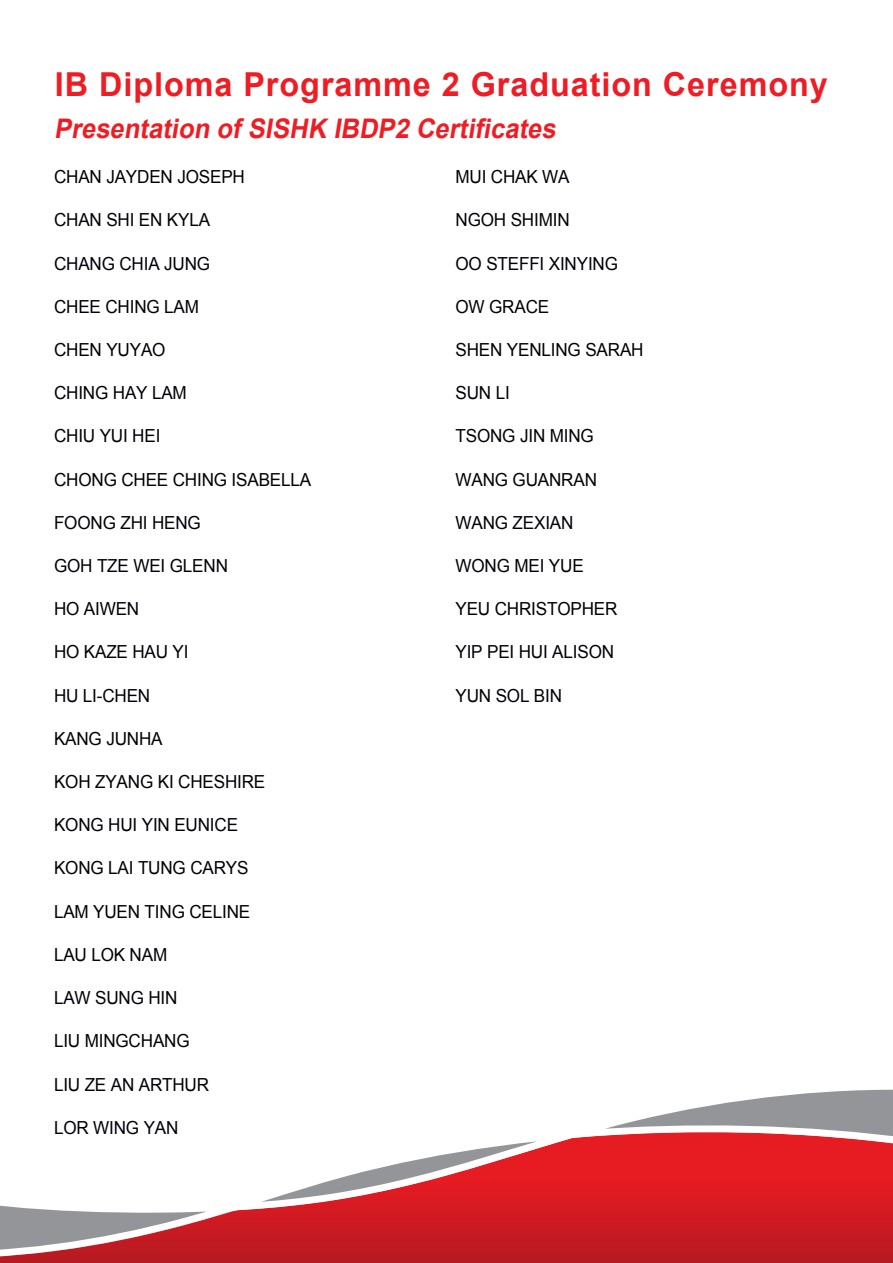
<style>
.page{position:relative;width:893px;height:1263px;background:#fff}
.page>*{position:absolute;margin:0;border:0;box-sizing:border-box;transform-origin:0 0}
.t1{font:700 33px "Arial";letter-spacing:.03em;color:#ee1d23}
.t2{font:italic 700 27px "Arial";color:#ee1d23;scale:.95 1}
.t3{font:18px "Arial";letter-spacing:-.01em;color:#000007;scale:.95 1}
.s1{color:#ee1c25}
</style>
<div class="page">
<div style="left:0;top:1258px;width:893px;height:5px;background:#b71a22"></div>
<svg style="left:0;top:1089px;width:893px;height:169px"></svg>
<p class="t1" style="left:55px;top:63px;width:774px">IB Diploma Programme 2 <span class="s1">Graduation Ceremony</span></p>
<p class="t2" style="left:54px;top:110px;width:536px">Presentation ofSISHK IBDP2 Certificates</p>
<p class="t3" style="left:54px;top:165px;width:202px">CHAN JAYDEN JOSEPH</p>
<p class="t3" style="left:54px;top:208px;width:166px">CHAN SHI EN KYLA</p>
<p class="t3" style="left:54px;top:251px;width:166px">CHANG CHIA JUNG</p>
<p class="t3" style="left:54px;top:295px;width:154px">CHEE CHING LAM</p>
<p class="t3" style="left:54px;top:338px;width:119px">CHEN YUYAO</p>
<p class="t3" style="left:54px;top:381px;width:141px">CHING HAY LAM</p>
<p class="t3" style="left:54px;top:424px;width:114px">CHIU YUI HEI</p>
<p class="t3" style="left:54px;top:467px;width:272px">CHONG CHEE CHING ISABELLA</p>
<p class="t3" style="left:54px;top:511px;width:156px">FOONG ZHI HENG</p>
<p class="t3" style="left:54px;top:554px;width:185px">GOH TZE WEI GLENN</p>
<p class="t3" style="left:54px;top:597px;width:91px">HO AIWEN</p>
<p class="t3" style="left:54px;top:640px;width:143px">HO KAZE HAU YI</p>
<p class="t3" style="left:54px;top:683px;width:103px">HU LI-CHEN</p>
<p class="t3" style="left:54px;top:727px;width:116px">KANG JUNHA</p>
<p class="t3" style="left:54px;top:770px;width:224px">KOH ZYANG KI CHESHIRE</p>
<p class="t3" style="left:54px;top:813px;width:195px">KONG HUI YIN EUNICE</p>
<p class="t3" style="left:54px;top:856px;width:206px">KONG LAI TUNG CARYS</p>
<p class="t3" style="left:54px;top:899px;width:208px">LAM YUEN TING CELINE</p>
<p class="t3" style="left:54px;top:943px;width:121px">LAU LOK NAM</p>
<p class="t3" style="left:54px;top:986px;width:132px">LAW SUNG HIN</p>
<p class="t3" style="left:54px;top:1029px;width:144px">LIU MINGCHANG</p>
<p class="t3" style="left:54px;top:1072px;width:165px">LIU ZE AN ARTHUR</p>
<p class="t3" style="left:54px;top:1115px;width:133px">LOR WING YAN</p>
<p class="t3" style="left:455px;top:165px;width:122px">MUI CHAK WA</p>
<p class="t3" style="left:455px;top:208px;width:122px">NGOH SHIMIN</p>
<p class="t3" style="left:455px;top:251px;width:173px">OO STEFFI XINYING</p>
<p class="t3" style="left:455px;top:295px;width:100px">OW GRACE</p>
<p class="t3" style="left:455px;top:338px;width:199px">SHEN YENLING SARAH</p>
<p class="t3" style="left:455px;top:381px;width:59px">SUN LI</p>
<p class="t3" style="left:455px;top:424px;width:147px">TSONG JIN MING</p>
<p class="t3" style="left:455px;top:467px;width:151px">WANG GUANRAN</p>
<p class="t3" style="left:455px;top:511px;width:126px">WANG ZEXIAN</p>
<p class="t3" style="left:455px;top:554px;width:137px">WONG MEI YUE</p>
<p class="t3" style="left:455px;top:597px;width:172px">YEU CHRISTOPHER</p>
<p class="t3" style="left:455px;top:640px;width:169px">YIP PEI HUI ALISON</p>
<p class="t3" style="left:455px;top:683px;width:114px">YUN SOL BIN</p>
</div>
